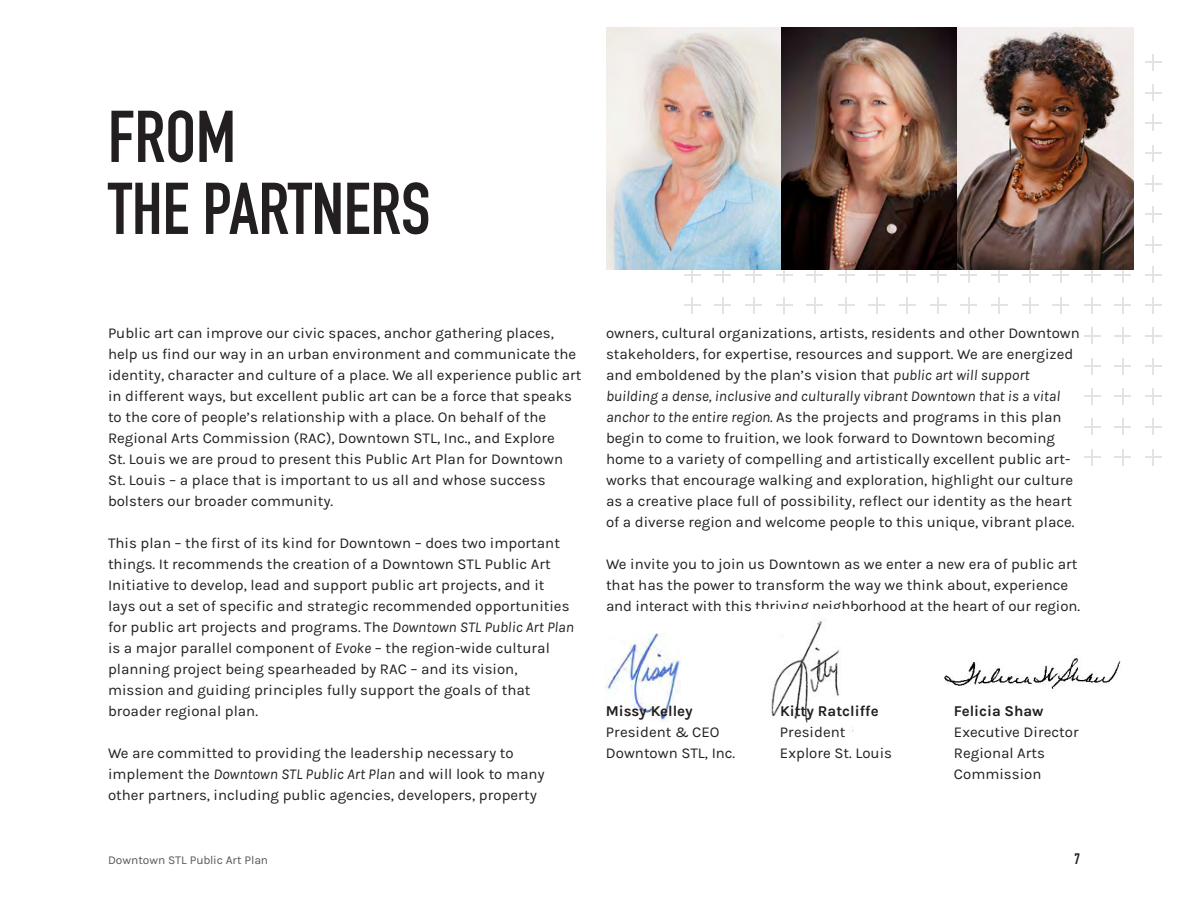
<style>
.page{position:relative;width:1188px;height:918px;background:#fff}
.page>*{position:absolute;margin:0;border:0;box-sizing:border-box;transform-origin:0 0}
.t1{font:700 72px/72px "DIN Condensed";color:#231f20}
.t2{font:15px/21px "Karla";color:#231f20}
.t3{font:700 15px "DIN Condensed";color:#231f20}
.t4{font:12px "Karla";color:#57585a}
.s1{font-style:italic}
.s2{font-weight:700}
</style>
<div class="page">
<svg style="left:684px;top:297px;width:16px;height:17px"></svg>
<svg style="left:684px;top:270px;width:16px;height:13px"></svg>
<svg style="left:715px;top:297px;width:16px;height:17px"></svg>
<svg style="left:715px;top:270px;width:16px;height:13px"></svg>
<svg style="left:745px;top:297px;width:17px;height:17px"></svg>
<svg style="left:745px;top:270px;width:17px;height:13px"></svg>
<svg style="left:776px;top:297px;width:16px;height:17px"></svg>
<svg style="left:776px;top:270px;width:16px;height:13px"></svg>
<svg style="left:807px;top:297px;width:16px;height:17px"></svg>
<svg style="left:807px;top:270px;width:16px;height:13px"></svg>
<svg style="left:838px;top:297px;width:16px;height:17px"></svg>
<svg style="left:838px;top:270px;width:16px;height:13px"></svg>
<svg style="left:869px;top:297px;width:16px;height:17px"></svg>
<svg style="left:869px;top:270px;width:16px;height:13px"></svg>
<svg style="left:899px;top:297px;width:17px;height:17px"></svg>
<svg style="left:899px;top:270px;width:17px;height:13px"></svg>
<svg style="left:930px;top:297px;width:16px;height:17px"></svg>
<svg style="left:930px;top:270px;width:16px;height:13px"></svg>
<svg style="left:961px;top:297px;width:16px;height:17px"></svg>
<svg style="left:961px;top:270px;width:16px;height:13px"></svg>
<svg style="left:991px;top:297px;width:17px;height:17px"></svg>
<svg style="left:991px;top:270px;width:17px;height:13px"></svg>
<svg style="left:1022px;top:297px;width:16px;height:17px"></svg>
<svg style="left:1022px;top:270px;width:16px;height:13px"></svg>
<svg style="left:1053px;top:297px;width:16px;height:17px"></svg>
<svg style="left:1053px;top:270px;width:16px;height:13px"></svg>
<svg style="left:1084px;top:449px;width:16px;height:16px"></svg>
<svg style="left:1084px;top:419px;width:16px;height:16px"></svg>
<svg style="left:1084px;top:388px;width:16px;height:17px"></svg>
<svg style="left:1084px;top:358px;width:16px;height:16px"></svg>
<svg style="left:1084px;top:327px;width:16px;height:17px"></svg>
<svg style="left:1084px;top:297px;width:16px;height:17px"></svg>
<svg style="left:1084px;top:270px;width:16px;height:13px"></svg>
<svg style="left:1114px;top:449px;width:17px;height:16px"></svg>
<svg style="left:1114px;top:419px;width:17px;height:16px"></svg>
<svg style="left:1114px;top:388px;width:17px;height:17px"></svg>
<svg style="left:1114px;top:358px;width:17px;height:16px"></svg>
<svg style="left:1114px;top:327px;width:17px;height:17px"></svg>
<svg style="left:1114px;top:297px;width:17px;height:17px"></svg>
<svg style="left:1114px;top:270px;width:17px;height:13px"></svg>
<svg style="left:1145px;top:449px;width:17px;height:16px"></svg>
<svg style="left:1145px;top:419px;width:17px;height:16px"></svg>
<svg style="left:1145px;top:388px;width:17px;height:17px"></svg>
<svg style="left:1145px;top:358px;width:17px;height:16px"></svg>
<svg style="left:1145px;top:327px;width:17px;height:17px"></svg>
<svg style="left:1145px;top:297px;width:17px;height:17px"></svg>
<svg style="left:1145px;top:267px;width:17px;height:16px"></svg>
<svg style="left:1145px;top:236px;width:17px;height:17px"></svg>
<svg style="left:1145px;top:206px;width:17px;height:16px"></svg>
<svg style="left:1145px;top:176px;width:17px;height:16px"></svg>
<svg style="left:1145px;top:145px;width:17px;height:17px"></svg>
<svg style="left:1145px;top:115px;width:17px;height:16px"></svg>
<svg style="left:1145px;top:84px;width:17px;height:17px"></svg>
<svg style="left:1145px;top:54px;width:17px;height:16px"></svg>
<img style="left:771px;top:621px;width:83px;height:111px">
<img style="left:606px;top:633px;width:75px;height:89px">
<img style="left:606px;top:27px;width:528px;height:243px">
<img style="left:944px;top:658px;width:177px;height:31px">
<p class="t1" style="left:108px;top:100px;width:324px">FROM<br>THE PARTNERS</p>
<p class="t2" style="left:108px;top:323px;width:475px">Public art can improve our civic spaces, anchor gathering places, help us find our way in an urban environment and communicate the identity, character and culture of a place. We all experience public art in different ways, but excellent public art can be a force that speaks to the core of people’s relationship with a place. On behalf of the Regional Arts Commission (RAC), Downtown STL, Inc., and Explore<br>St. Louis we are proud to present this Public Art Plan for Downtown St. Louis – a place that is important to us all and whose success bolsters our broader community.</p>
<p class="t2" style="left:108px;top:533px;width:468px">This plan – the first of its kind for Downtown – does two important things. It recommends the creation of a Downtown STL Public Art Initiative to develop, lead and support public art projects, and it lays out a set of specific and strategic recommended opportunities for public art projects and programs. The <span class="s1">Downtown STL Public Art Plan </span>is a major parallel component of <span class="s1">Evoke</span> – the region-wide cultural planning project being spearheaded by RAC – and its vision, mission and guiding principles fully support the goals of that broader regional plan.</p>
<p class="t2" style="left:108px;top:743px;width:438px">We are committed to providing the leadership necessary to implement the <span class="s1">Downtown STL Public Art Plan</span> and will look to many other partners, including public agencies, developers, property</p>
<p class="t2" style="left:606px;top:323px;width:475px">owners, cultural organizations, artists, residents and other Downtown stakeholders, for expertise, resources and support. We are energized and emboldened by the plan’s vision that <span class="s1">public art will support building a dense, inclusive and culturally vibrant Downtown that is a vital anchor to the entire region.</span> As the projects and programs in this plan begin to come to fruition, we look forward to Downtown becoming home to a variety of compelling and artistically excellent public art&shy;works that encourage walking and exploration, highlight our culture as a creative place full of possibility, reflect our identity as the heart of a diverse region and welcome people to this unique, vibrant place.</p>
<p class="t2" style="left:606px;top:554px;width:476px">We invite you to join us Downtown as we enter a new era of public art that has the power to transform the way we think about, experience and interact with this thriving neighborhood at the heart of our region.</p>
<p class="t2" style="left:606px;top:701px;width:131px"><span class="s2">Missy Kelley<br></span>President &amp; CEO<br>Downtown STL, Inc.</p>
<p class="t2" style="left:954px;top:701px;width:126px"><span class="s2">Felicia Shaw<br></span>Executive Director<br>Regional Arts<br>Commission</p>
<p class="t2" style="left:780px;top:701px;width:114px"><span class="s2">Kitty Ratcliffe<br></span>President<br>Explore St. Louis</p>
<p class="t4" style="left:108px;top:853px;width:162px">Downtown STL Public Art Plan</p>
<p class="t3" style="left:1074px;top:849px;width:7px">7</p>
</div>
